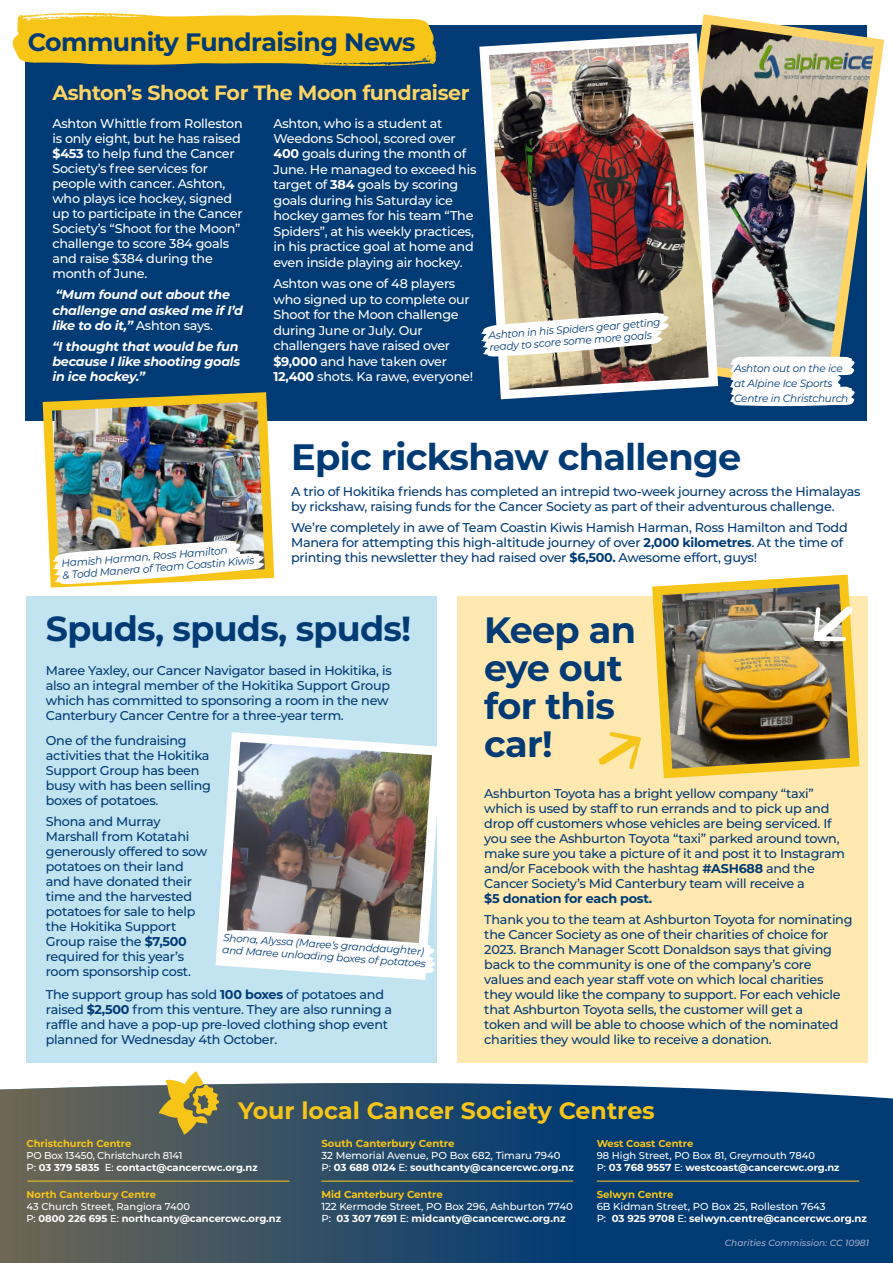
<style>
.page{position:relative;width:893px;height:1263px;background:#fff}
.page>*{position:absolute;margin:0;border:0;box-sizing:border-box;transform-origin:0 0}
.t1{font:700 36.75px "Montserrat";letter-spacing:-.02em;color:#003b75}
.t2{font:700 36.6px/38.1px "Montserrat";letter-spacing:-.02em;color:#003b75}
.t3{font:700 34.8px "Montserrat";letter-spacing:-.02em;color:#003b75}
.t4{font:700 25.2px "Montserrat";letter-spacing:-.02em;color:#003b75}
.t5{font:700 23.7px "Montserrat";color:#f7c518}
.t6{font:700 20.55px "Montserrat";letter-spacing:-.02em;color:#ffd463}
.t7{font:500 12.75px/15px "Montserrat";letter-spacing:-.02em;color:#003b75}
.t8{font:500 12.75px/15.5px "Montserrat";letter-spacing:-.02em;color:#fff}
.t9{font:italic 700 12.75px/15px "Montserrat";letter-spacing:-.02em;color:#fff}
.t10{font:italic 10.5px/15px "Montserrat";letter-spacing:-.02em;color:#003b75}
.t11{font:500 10.2px/12px "Montserrat";color:#fff}
.t12{font:700 10.2px "Montserrat";color:#f7c518}
.t13{font:700 9.9px/12px "Montserrat";color:#fff}
.t14{font:500 9.9px/12px "Montserrat";color:#fff}
.t15{font:italic 500 9px "Montserrat";color:#a0abcb}
.s1{font-weight:700}
.s2{font-weight:500;font-style:normal}
.s3{color:#f7c518}
.s4{font-weight:500}
.s5{font-weight:500;font-size:10.2px}
.s6{font-weight:700;color:#f7c518}
.s7{font-weight:700;font-size:10.2px}
</style>
<div class="page">
<svg style="left:0;top:1083px;width:893px;height:180px;background:#284d6c"></svg>
<svg style="left:157px;top:1071px;width:62px;height:65px"></svg>
<hr style="left:27px;top:1180px;width:263px;height:1px;background:#f7c518">
<hr style="left:321px;top:1180px;width:252px;height:1px;background:#f7c518">
<hr style="left:597px;top:1180px;width:262px;height:1px;background:#f7c518">
<div style="left:26px;top:26px;width:841px;height:395px;background:#003b75"></div>
<div style="left:26px;top:597px;width:410px;height:466px;background:#c2e3f0"></div>
<img style="left:649px;top:14px;width:236px;height:384px">
<img style="left:475px;top:29px;width:248px;height:375px">
<svg style="left:481px;top:313px;width:189px;height:44px"></svg>
<svg style="left:730px;top:356px;width:125px;height:50px"></svg>
<img style="left:38px;top:387px;width:241px;height:201px">
<img style="left:211px;top:727px;width:226px;height:258px">
<svg style="left:217px;top:930px;width:219px;height:43px"></svg>
<svg style="left:12px;top:13px;width:424px;height:53px;background:#ecc32d"></svg>
<div style="left:457px;top:597px;width:410px;height:466px;background:#ffe9b1"></div>
<img style="left:647px;top:574px;width:217px;height:209px">
<svg style="left:599px;top:732px;width:42px;height:37px;background:#fcdb79"></svg>
<svg style="left:813px;top:606px;width:39px;height:35px"></svg>
<svg style="left:53px;top:540px;width:212px;height:45px"></svg>
<p class="t4" style="left:28px;top:24px;width:389px">Community Fundraising News</p>
<p class="t6" style="left:52px;top:78px;width:419px">Ashton’s Shoot For The Moon fundraiser</p>
<p class="t8" style="left:52px;top:115px;width:192px;line-height:15px">Ashton Whittle from Rolleston is only eight, but he has raised <span class="s1">$453</span> to help fund the Cancer<br>Society’s free services for people with cancer. Ashton, who plays ice hockey, signed up to participate in the Cancer<br>Society’s “Shoot for the Moon” challenge to score 384 goals and raise $384 during the month of June.</p>
<p class="t9" style="left:52px;top:287px;width:192px">“Mum found out about the challenge and asked me if I’d like to do it,” <span class="s2">Ashton says.</span></p>
<p class="t9" style="left:52px;top:338px;width:189px">“I thought that would be fun because I like shooting goals in ice hockey.”</p>
<p class="t8" style="left:273px;top:115px;width:204px">Ashton, who is a student at<br>Weedons School, scored over<br><span class="s1">400</span> goals during the month of<br>June. He managed to exceed his target of <span class="s1">384</span> goals by scoring goals during his Saturday ice hockey games for his team “The<br>Spiders”, at his weekly practices, in his practice goal at home and even inside playing air hockey.</p>
<p class="t8" style="left:273px;top:276px;width:201px">Ashton was one of 48 players who signed up to complete our<br>Shoot for the Moon challenge during June or July. Our challengers have raised over <span class="s1">$9,000</span> and have taken over<br><span class="s1">12,400</span> shots. Ka rawe, everyone!</p>
<p class="t10" style="left:488px;top:328px;width:174px;line-height:12.1px;rotate:-4deg">Ashton in his Spiders gear getting ready to score some more goals</p>
<p class="t10" style="left:734px;top:360px;width:116px">Ashton out on the ice at Alpine Ice Sports<br>Centre in Christchurch</p>
<p class="t10" style="left:61px;top:556px;width:194px;line-height:11.9px;rotate:-4deg">Hamish Harman, Ross Hamilton<br>&amp; Todd Manera of Team Coastin Kiwis</p>
<p class="t1" style="left:291px;top:430px;width:452px">Epic rickshaw challenge</p>
<p class="t7" style="left:291px;top:483px;width:571px">A trio of Hokitika friends has completed an intrepid two-week journey across the Himalayas by rickshaw, raising funds for the Cancer Society as part of their adventurous challenge.</p>
<p class="t7" style="left:291px;top:520px;width:558px">We’re completely in awe of Team Coastin Kiwis Hamish Harman, Ross Hamilton and Todd<br>Manera for attempting this high-altitude journey of over <span class="s1">2,000 kilometres</span>. At the time of printing this newsletter they had raised over <span class="s1">$6,500.</span> Awesome effort, guys!</p>
<p class="t3" style="left:46px;top:604px;width:367px">Spuds, spuds, spuds!</p>
<p class="t7" style="left:46px;top:662px;width:347px">Maree Yaxley, our Cancer Navigator based in Hokitika, is also an integral member of the Hokitika Support Group which has committed to sponsoring a room in the new Canterbury Cancer Centre for a three-year term.</p>
<p class="t7" style="left:46px;top:732px;width:167px">One of the fundraising activities that the Hokitika<br>Support Group has been busy with has been selling boxes of potatoes.</p>
<p class="t7" style="left:46px;top:814px;width:163px">Shona and Murray<br>Marshall from Kotatahi generously offered to sow potatoes on their land and have donated their time and the harvested potatoes for sale to help the Hokitika Support<br>Group raise the <span class="s1">$7,500 </span>required for this year’s room sponsorship cost.</p>
<p class="t10" style="left:224px;top:931px;width:205px;line-height:12px;rotate:4deg">Shona, Alyssa (Maree’s granddaughter) and Maree unloading boxes of potatoes</p>
<p class="t7" style="left:46px;top:986px;width:348px">The support group has sold <span class="s1">100 boxes</span> of potatoes and raised <span class="s1">$2,500</span> from this venture. They are also running a raffle and have a pop-up pre-loved clothing shop event planned for Wednesday 4th October.</p>
<p class="t2" style="left:484px;top:609px;width:153px">Keep an eye out for this car!</p>
<p class="t7" style="left:484px;top:785px;width:362px">Ashburton Toyota has a bright yellow company “taxi” which is used by staff to run errands and to pick up and drop off customers whose vehicles are being serviced. If you see the Ashburton Toyota “taxi” parked around town, make sure you take a picture of it and post it to Instagram and/or Facebook with the hashtag <span class="s1">#ASH688</span> and the Cancer Society’s Mid Canterbury team will receive a<br><span class="s1">$5 donation for each post.</span></p>
<p class="t7" style="left:484px;top:912px;width:370px">Thank you to the team at Ashburton Toyota for nominating the Cancer Society as one of their charities of choice for 2023. Branch Manager Scott Donaldson says that giving back to the community is one of the company’s core values and each year staff vote on which local charities they would like the company to support. For each vehicle that Ashburton Toyota sells, the customer will get a<br>token and will be able to choose which of the nominated charities they would like to receive a donation.</p>
<p class="t5" style="left:238px;top:1093px;width:418px">Your local Cancer Society Centres</p>
<p class="t13" style="left:26px;top:1137px;width:233px"><span class="s3">Christchurch Centre<br></span><span class="s4">PO Box 13450, Christchurch 8141<br></span><span class="s5">P:</span> 03 379 5835 <span class="s5">E:</span> contact@cancercwc.org.nz</p>
<p class="t13" style="left:26px;top:1187px;width:256px"><span class="s3">North Canterbury Centre<br></span><span class="s4">43 Church Street, Rangiora 7400<br>P:</span> 0800 226 695 <span class="s4">E:</span> northcanty@cancercwc.org.nz</p>
<p class="t12" style="left:321px;top:1136px;width:135px">South Canterbury Centre</p>
<p class="t11" style="left:321px;top:1149px;width:254px">32 Memorial Avenue, PO Box 682, Timaru 7940<br>P: <span class="s1">03 688 0124</span> E: <span class="s1">southcanty@cancercwc.org.nz</span></p>
<p class="t11" style="left:321px;top:1188px;width:253px"><span class="s6">Mid Canterbury Centre<br></span>122 Kermode Street, PO Box 296, Ashburton 7740<br>P: <span class="s1">03 307 7691</span> E: <span class="s1">midcanty@cancercwc.org.nz</span></p>
<p class="t14" style="left:597px;top:1137px;width:244px"><span class="s6">West Coast Centre<br></span>98 High Street, PO Box 81, Greymouth 7840<br>P: <span class="s7">03 768 9557</span> E: <span class="s1">westcoast@cancercwc.org.nz</span></p>
<p class="t11" style="left:597px;top:1188px;width:272px"><span class="s6">Selwyn Centre<br></span>6B Kidman Street, PO Box 25, Rolleston 7643<br>P: <span class="s1">03 925 9708</span> E: <span class="s1">selwyn.centre@cancercwc.org.nz</span></p>
<p class="t15" style="left:725px;top:1236px;width:146px">Charities Commission: CC 10981</p>
</div>
